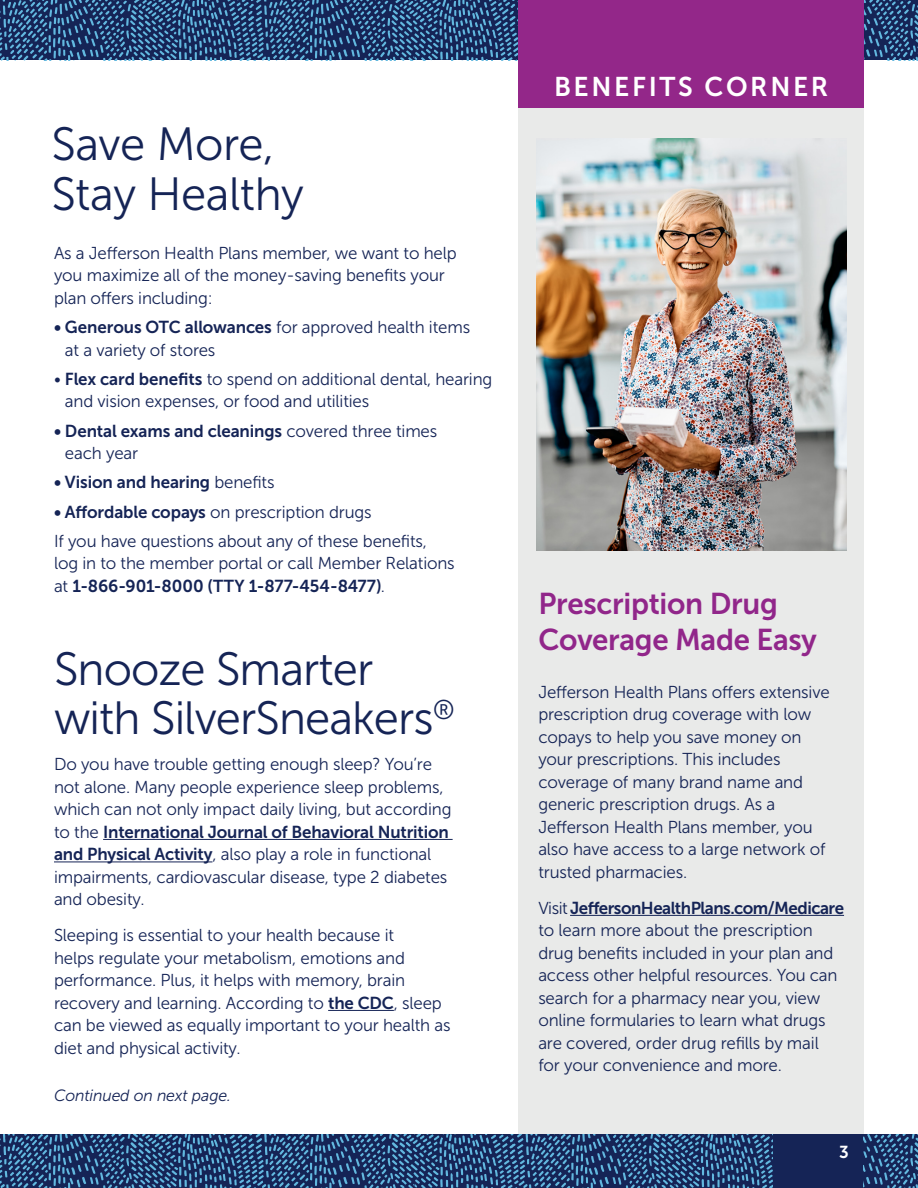
<style>
.page{position:relative;width:918px;height:1188px;background:#fff}
.page>*{position:absolute;margin:0;border:0;box-sizing:border-box;transform-origin:0 0}
.Content_-_Header-H4{font:46.5px/49.5px "Museo Sans 300";letter-spacing:-.02em;color:#152456}
.Content_-_Header-H2{font:46.5px/49.5px "Museo Sans 300";letter-spacing:-.01em;color:#152456}
.Content_-_Sidebar-Header-H3{font:30px/36px "Museo Sans 700";letter-spacing:-.01em;color:#91268a}
.Content_-_Section_Headers-H1{font:27px "Museo Sans 700";letter-spacing:.1em;color:#fff}
.Content_-_Body-P{font:17.25px/22.5px "Museo Sans 300";letter-spacing:-.01em;color:#152456}
.Content_-_Body-P-2{font:17.25px "Museo Sans 700";letter-spacing:-.005em;color:#152456}
.t1{font:17.25px "Museo Sans 700";color:#fff}
.Content_-_Body-P-3{font:italic 16.2px "Museo Sans 300";letter-spacing:-.01em;color:#152456}
.s1{font-family:"Museo Sans 700"}
.s2{font-family:"Museo Sans 300"}
</style>
<div class="page">
<svg style="left:0;top:1134px;width:918px;height:54px;fill:#152456"></svg>
<div style="left:773px;top:1134px;width:89px;height:54px;background:#152456"></div>
<svg style="left:0;top:0;width:918px;height:60px;fill:#152456"></svg>
<div style="left:518px;top:0;width:346px;height:109px;background:#932789"></div>
<div style="left:518px;top:109px;width:346px;height:1025px;background:#e9eae9"></div>
<img style="left:536px;top:139px;width:310px;height:411px">
<hr style="left:103px;top:839px;width:350px;height:1px;background:#152456">
<hr style="left:54px;top:861px;width:158px;height:1px;background:#152456">
<hr style="left:328px;top:1010px;width:66px;height:1px;background:#152456">
<hr style="left:570px;top:915px;width:274px;height:1px;background:#152456">
<h2 class="Content_-_Header-H2" style="left:51px;top:120px;width:254px">Save More,<br>Stay Healthy</h2>
<p class="Content_-_Body-P" style="left:54px;top:242px;width:404px">As a Jefferson Health Plans member, we want to help you maximize all of the money-saving benefits your plan offers including:</p>
<p class="Content_-_Body-P" style="left:65px;top:316px;width:407px;text-indent:-11px"><span class="s1">• Generous OTC allowances</span> for approved health items at a variety of stores</p>
<p class="Content_-_Body-P" style="left:65px;top:368px;width:429px;text-indent:-11px">• <span class="s1">Flex card benefits</span> to spend on additional dental, hearing and vision expenses, or food and utilities</p>
<p class="Content_-_Body-P" style="left:65px;top:420px;width:374px;text-indent:-11px"><span class="s1">• Dental exams and cleanings</span> covered three times each year</p>
<p class="Content_-_Body-P-2" style="left:54px;top:473px;width:222px">• Vision and hearing <span class="s2">benefits</span></p>
<p class="Content_-_Body-P" style="left:54px;top:501px;width:319px"><span class="s1">• Affordable copays</span> on prescription drugs</p>
<p class="Content_-_Body-P" style="left:54px;top:530px;width:402px">If you have questions about any of these benefits, log in to the member portal or call Member Relations at <span class="s1">1-866-901-8000 (TTY 1-877-454-8477)</span>.</p>
<h4 class="Content_-_Header-H4" style="left:54px;top:644px;width:402px">Snooze Smarter with SilverSneakers<sup>®</sup></h4>
<p class="Content_-_Body-P" style="left:54px;top:753px;width:399px">Do you have trouble getting enough sleep? You’re not alone. Many people experience sleep problems, which can not only impact daily living, but according to the <span class="s1">International Journal of Behavioral Nutrition and Physical Activity</span>, also play a role in functional impairments, cardiovascular disease, type 2 diabetes and obesity.</p>
<p class="Content_-_Body-P" style="left:54px;top:924px;width:398px">Sleeping is essential to your health because it<br>helps regulate your metabolism, emotions and performance. Plus, it helps with memory, brain recovery and learning. According to <span class="s1">the CDC</span>, sleep can be viewed as equally important to your health as diet and physical activity.</p>
<p class="Content_-_Body-P-3" style="left:54px;top:1086px;width:179px">Continued on next page.</p>
<h1 class="Content_-_Section_Headers-H1" style="left:554px;top:72px;width:276px">BENEFITS CORNER</h1>
<h3 class="Content_-_Sidebar-Header-H3" style="left:539px;top:585px;width:280px">Prescription Drug<br>Coverage Made Easy</h3>
<p class="Content_-_Body-P" style="left:538px;top:681px;width:293px">Jefferson Health Plans offers extensive prescription drug coverage with low copays to help you save money on your prescriptions. This includes coverage of many brand name and generic prescription drugs. As a Jefferson Health Plans member, you also have access to a large network of trusted pharmacies.</p>
<p class="Content_-_Body-P" style="left:538px;top:897px;width:307px">Visit <span class="s1">JeffersonHealthPlans.com/Medicare </span>to learn more about the prescription drug benefits included in your plan and access other helpful resources. You can search for a pharmacy near you, view online formularies to learn what drugs are covered, order drug refills by mail for your convenience and more.</p>
<p class="t1" style="left:839px;top:1143px;width:11px">3</p>
</div>
